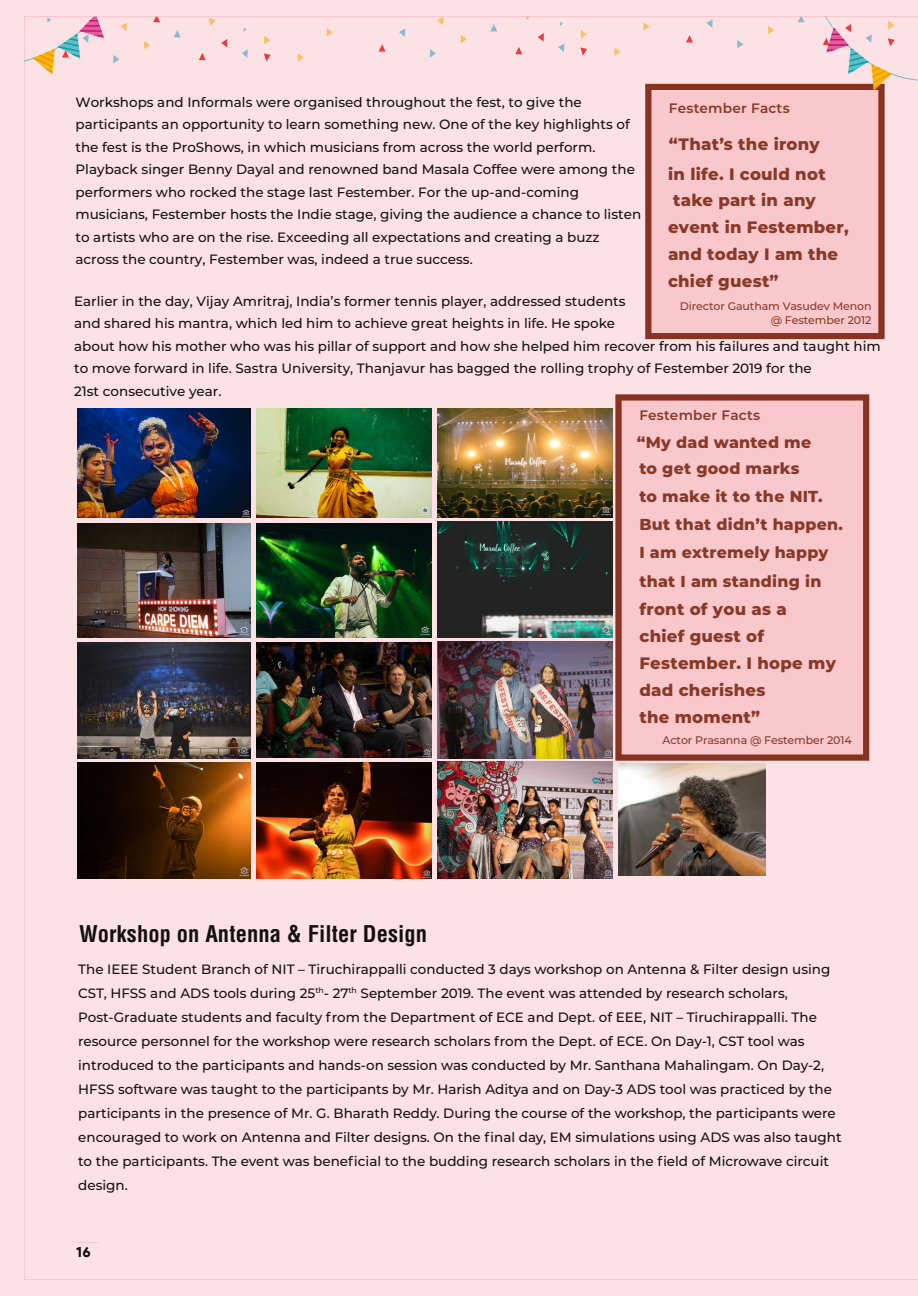
<style>
.page{position:relative;width:918px;height:1296px;background:#fff}
.page>*{position:absolute;margin:0;border:0;box-sizing:border-box;transform-origin:0 0}
.t1{font:700 condensed 22.5px "Helvetica LT Std";letter-spacing:.005em;color:#13110c}
.t2{font:800 16.5px/27px "Montserrat";letter-spacing:.015em;color:#893927}
.t3{font:800 15.9px/28.2px "Montserrat";letter-spacing:.015em;color:#893927}
.t4{font:900 14.55px "Product Sans";color:#13110c}
.t5{font:600 13.65px "Montserrat";letter-spacing:.015em;color:#893927}
.t6{font:500 13.5px/22.5px "Montserrat";color:#13110c}
.t7{font:500 11.1px/13.2px "Montserrat";letter-spacing:-.01em;color:#893927;text-align:right}
</style>
<div class="page">
<div style="left:0;top:0;width:25px;height:1296px;background:#fce2e6"></div>
<div style="left:25px;top:0;width:893px;height:17px;background:#fce2e6"></div>
<div style="left:25px;top:1280px;width:893px;height:16px;background:#fce2e6"></div>
<div style="left:25px;top:17px;width:893px;height:1263px;background:#fce2e5"></div>
<div style="left:652px;top:91px;width:226px;height:241px;background:#f9c8cd"></div>
<div style="left:645px;top:84px;width:240px;height:255px;border:6px solid #893927"></div>
<div style="left:622px;top:401px;width:240px;height:353px;background:#f9c8cd"></div>
<div style="left:615px;top:394px;width:254px;height:367px;border:6px solid #893927"></div>
<img style="left:78px;top:643px;width:173px;height:115px">
<img style="left:78px;top:523px;width:173px;height:115px">
<img style="left:618px;top:764px;width:147px;height:111px">
<img style="left:256px;top:643px;width:176px;height:115px">
<svg style="left:817px;top:17px;width:101px;height:74px"></svg>
<svg style="left:25px;top:17px;width:102px;height:58px"></svg>
<img style="left:78px;top:408px;width:173px;height:109px">
<img style="left:256px;top:408px;width:175px;height:109px">
<img style="left:257px;top:523px;width:175px;height:115px">
<img style="left:256px;top:763px;width:176px;height:115px">
<img style="left:438px;top:408px;width:175px;height:109px">
<img style="left:438px;top:521px;width:175px;height:117px">
<img style="left:438px;top:642px;width:175px;height:116px">
<img style="left:438px;top:762px;width:175px;height:116px">
<img style="left:78px;top:763px;width:173px;height:115px">
<p class="t6" style="left:76px;top:90px;width:567px">Workshops and Informals were organised throughout the fest, to give the participants an opportunity to learn something new. One of the key highlights of the fest is the ProShows, in which musicians from across the world perform.<br>Playback singer Benny Dayal and renowned band Masala Coffee were among the performers who rocked the stage last Festember. For the up-and-coming musicians, Festember hosts the Indie stage, giving the audience a chance to listen to artists who are on the rise. Exceeding all expectations and creating a buzz across the country, Festember was, indeed a true success.</p>
<p class="t5" style="left:669px;top:99px;width:122px">Festember Facts</p>
<p class="t2" style="left:668px;top:129px;width:159px;line-height:29.4px">“That’s the irony in life. I could not</p>
<p class="t2" style="left:668px;top:185px;width:182px;text-indent:5px">take part in any event in Festember, and today I am the chief guest”</p>
<p class="t7" style="left:680px;top:299px;width:193px">Director Gautham Vasudev Menon @ Festember 2012</p>
<p class="t6" style="left:74px;top:289px;width:808px">Earlier in the day, Vijay Amritraj, India’s former tennis player, addressed students<br>and shared his mantra, which led him to achieve great heights in life. He spoke<br>about how his mother who was his pillar of support and how she helped him recover from his failures and taught him to move forward in life. Sastra University, Thanjavur has bagged the rolling trophy of Festember 2019 for the<br>21st consecutive year.</p>
<p class="t5" style="left:639px;top:405px;width:122px">Festember Facts</p>
<p class="t3" style="left:637px;top:428px;width:176px;line-height:26px">“My dad wanted me to get good marks</p>
<p class="t3" style="left:639px;top:481px;width:205px">to make it to the NIT.<br>But that didn’t happen.<br>I am extremely happy that I am standing in</p>
<p class="t2" style="left:639px;top:595px;width:198px">front of you as a<br>chief guest of<br>Festember. I hope my dad cherishes<br>the moment”</p>
<p class="t7" style="left:662px;top:734px;width:191px">Actor Prasanna @ Festember 2014</p>
<h1 class="t1" style="left:79px;top:919px;width:350px">Workshop on Antenna &amp; Filter Design</h1>
<p class="t6" style="left:78px;top:956px;width:765px;line-height:24px">The IEEE Student Branch of NIT – Tiruchirappalli conducted 3 days workshop on Antenna &amp; Filter design using CST, HFSS and ADS tools during 25<sup>th</sup>- 27<sup>th</sup> September 2019. The event was attended by research scholars, Post-Graduate students and faculty from the Department of ECE and Dept. of EEE, NIT – Tiruchirappalli. The resource personnel for the workshop were research scholars from the Dept. of ECE. On Day-1, CST tool was introduced to the participants and hands-on session was conducted by Mr. Santhana Mahalingam. On Day-2, HFSS software was taught to the participants by Mr. Harish Aditya and on Day-3 ADS tool was practiced by the participants in the presence of Mr. G. Bharath Reddy. During the course of the workshop, the participants were encouraged to work on Antenna and Filter designs. On the final day, EM simulations using ADS was also taught to the participants. The event was beneficial to the budding research scholars in the field of Microwave circuit design.</p>
<p class="t4" style="left:76px;top:1243px;width:16px">16</p>
</div>
